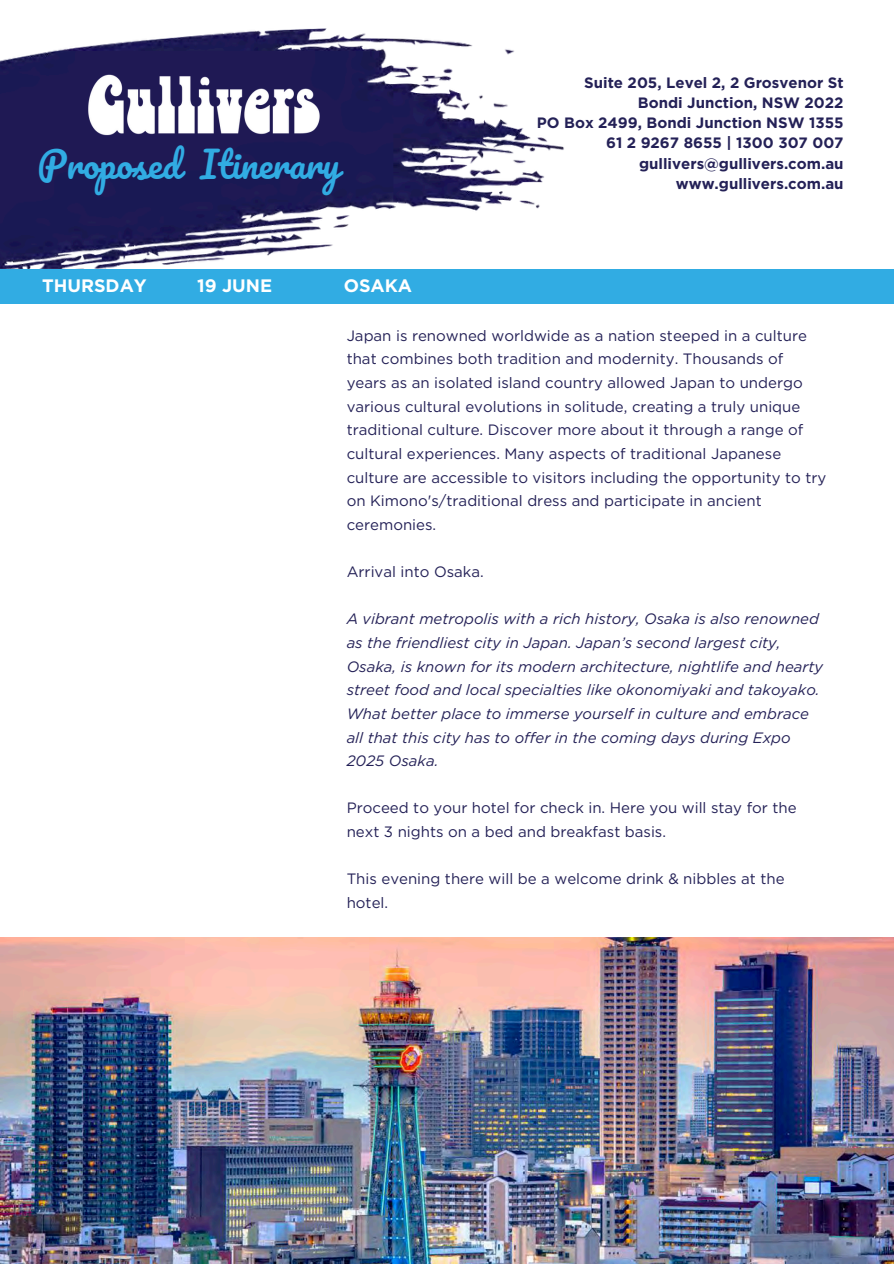
<style>
.page{position:relative;width:894px;height:1264px;background:#fff}
.page>*{position:absolute;margin:0;border:0;box-sizing:border-box;transform-origin:0 0}
.t1{font:36px "Pacifico";color:#31ace3}
.t2{font:700 18px "Gotham";color:#fff}
.t3{font:15px/23.5px "Gotham";color:#242157}
.t4{font:italic 15px/23.7px "Gotham";color:#242157}
.t5{font:700 15px/20.2px "Gotham";color:#242157;text-align:right}
</style>
<div class="page">
<img style="left:0;top:28px;width:564px;height:241px">
<img style="left:86px;top:75px;width:235px;height:60px">
<div style="left:0;top:269px;width:893px;height:34px;background:#31ace3"></div>
<img style="left:0;top:938px;width:893px;height:325px">
<p class="t1" style="left:38px;top:145px;width:303px">Proposed Itinerary</p>
<h1 class="t5" style="left:536px;top:72px;width:308px">Suite 205, Level 2, 2 Grosvenor St<br>Bondi Junction, NSW 2022<br>PO Box 2499, Bondi Junction NSW 1355<br>61 2 9267 8655 | 1300 307 007 gullivers@gullivers.com.au www.gullivers.com.au</h1>
<h3 class="t2" style="left:42px;top:275px;width:106px">THURSDAY</h3>
<h2 class="t2" style="left:197px;top:275px;width:76px">19 JUNE</h2>
<h2 class="t2" style="left:343px;top:275px;width:70px">OSAKA</h2>
<h2 class="t3" style="left:346px;top:323px;width:481px">Japan is renowned worldwide as a nation steeped in a culture that combines both tradition and modernity. Thousands of years as an isolated island country allowed Japan to undergo various cultural evolutions in solitude, creating a truly unique traditional culture. Discover more about it through a range of cultural experiences. Many aspects of traditional Japanese culture are accessible to visitors including the opportunity to try on Kimono's/traditional dress and participate in ancient ceremonies.</h2>
<p class="t3" style="left:346px;top:560px;width:139px">Arrival into Osaka.</p>
<p class="t4" style="left:346px;top:607px;width:478px">A vibrant metropolis with a rich history, Osaka is also renowned as the friendliest city in Japan. Japan’s second largest city, Osaka, is known for its modern architecture, nightlife and hearty street food and local specialties like okonomiyaki and takoyako.<br>What better place to immerse yourself in culture and embrace all that this city has to offer in the coming days during Expo 2025 Osaka.</p>
<p class="t3" style="left:346px;top:796px;width:451px">Proceed to your hotel for check in. Here you will stay for the next 3 nights on a bed and breakfast basis.</p>
<p class="t3" style="left:346px;top:867px;width:439px">This evening there will be a welcome drink &amp; nibbles at the hotel.</p>
</div>
